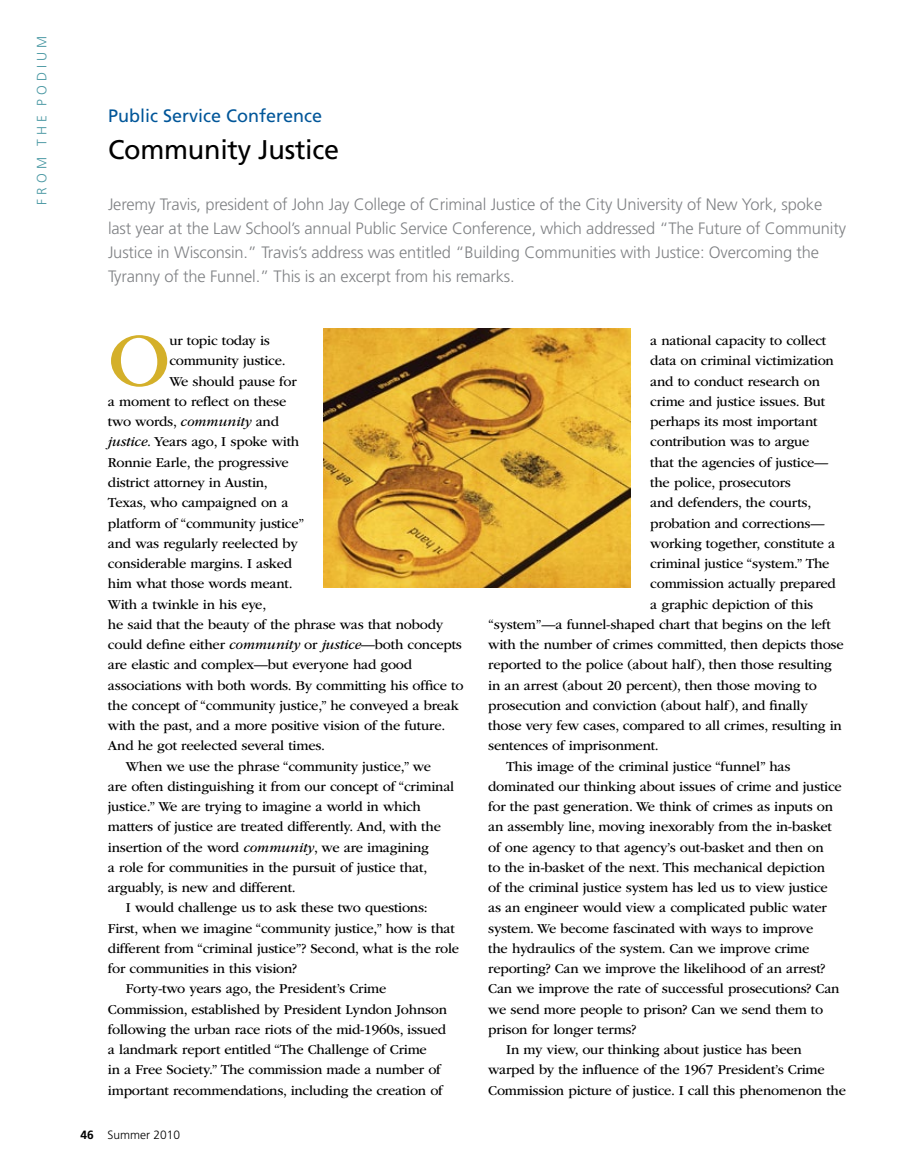
<style>
.page{position:relative;width:918px;height:1175px;background:#fff}
.page>*{position:absolute;margin:0;border:0;box-sizing:border-box;transform-origin:0 0}
.t1{font:79.2px "ITC Garamond Std";color:#d4b02a}
.t2{font:27px "Frutiger";letter-spacing:-.01em;color:#000}
.t3{font:18px "Frutiger";color:#005699}
.t4{font:300 16.5px/24px "Frutiger";letter-spacing:-.01em;color:#808285}
.t5{font:14.25px "ITC Garamond Std";letter-spacing:-.015em;color:#000}
.t6{font:300 13.5px "Frutiger";letter-spacing:.3em;color:#4897a2}
.t7{font:300 12px "Frutiger";color:#000}
.s1{font-style:italic}
.s2{font-weight:700}
</style>
<div class="page">
<img style="left:324px;top:328px;width:306px;height:259px">
<p class="t6" style="left:34px;top:205px;width:170px;rotate:-90deg">From The Podiu m</p>
<p class="t3" style="left:108px;top:105px;width:216px">Public Service Conference</p>
<h2 class="t2" style="left:108px;top:134px;width:233px">Community Justice</h2>
<p class="t4" style="left:108px;top:192px;width:739px">Jeremy Travis, president of John Jay College of Criminal Justice of the City University of New York, spoke last year at the Law School’s annual Public Service Conference, which addressed “The Future of Community Justice in Wisconsin.” Travis’s address was entitled “Building Communities with Justice: Overcoming the Tyranny of the Funnel.” This is an excerpt from his remarks.</p>
<h1 class="t1" style="left:108px;top:317px;width:64px">O</h1>
<p class="t5" style="left:169px;top:333px;width:102px">ur topic today is</p>
<p class="t5" style="left:169px;top:353px;width:118px">community justice.</p>
<p class="t5" style="left:169px;top:373px;width:129px">We should pause for</p>
<p class="t5" style="left:108px;top:394px;width:180px">a moment to reflect on these</p>
<p class="t5" style="left:108px;top:414px;width:172px">two words, <span class="s1">community</span> and</p>
<p class="t5" style="left:108px;top:434px;width:193px"><span class="s1">justice</span>. Years ago, I spoke with</p>
<p class="t5" style="left:108px;top:454px;width:182px">Ronnie Earle, the progressive</p>
<p class="t5" style="left:108px;top:475px;width:161px">district attorney in Austin,</p>
<p class="t5" style="left:108px;top:495px;width:182px">Texas, who campaigned on a</p>
<p class="t5" style="left:108px;top:515px;width:198px">platform of “community justice”</p>
<p class="t5" style="left:108px;top:535px;width:191px">and was regularly reelected by</p>
<p class="t5" style="left:108px;top:556px;width:185px">considerable margins. I asked</p>
<p class="t5" style="left:108px;top:576px;width:186px">him what those words meant.</p>
<p class="t5" style="left:108px;top:596px;width:160px">With a twinkle in his eye,</p>
<p class="t5" style="left:108px;top:616px;width:337px">he said that the beauty of the phrase was that nobody</p>
<p class="t5" style="left:108px;top:637px;width:356px">could define either <span class="s1">community</span> or <span class="s1">justice</span>—both concepts</p>
<p class="t5" style="left:108px;top:657px;width:306px">are elastic and complex—but everyone had good</p>
<p class="t5" style="left:108px;top:677px;width:357px">associations with both words. By committing his office to</p>
<p class="t5" style="left:108px;top:697px;width:353px">the concept of “community justice,” he conveyed a break</p>
<p class="t5" style="left:108px;top:718px;width:339px">with the past, and a more positive vision of the future.</p>
<p class="t5" style="left:108px;top:738px;width:219px">And he got reelected several times.</p>
<p class="t5" style="left:126px;top:758px;width:307px">When we use the phrase “community justice,” we</p>
<p class="t5" style="left:108px;top:778px;width:348px">are often distinguishing it from our concept of “criminal</p>
<p class="t5" style="left:108px;top:799px;width:314px">justice.” We are trying to imagine a world in which</p>
<p class="t5" style="left:108px;top:819px;width:334px">matters of justice are treated differently. And, with the</p>
<p class="t5" style="left:108px;top:839px;width:322px">insertion of the word <span class="s1">community</span>, we are imagining</p>
<p class="t5" style="left:108px;top:859px;width:321px">a role for communities in the pursuit of justice that,</p>
<p class="t5" style="left:108px;top:880px;width:189px">arguably, is new and different.</p>
<p class="t5" style="left:126px;top:900px;width:303px">I would challenge us to ask these two questions:</p>
<p class="t5" style="left:108px;top:920px;width:348px">First, when we imagine “community justice,” how is that</p>
<p class="t5" style="left:108px;top:940px;width:353px">different from “criminal justice”? Second, what is the role</p>
<p class="t5" style="left:108px;top:961px;width:191px">for communities in this vision?</p>
<p class="t5" style="left:126px;top:981px;width:262px">Forty-two years ago, the President’s Crime</p>
<p class="t5" style="left:108px;top:1001px;width:341px">Commission, established by President Lyndon Johnson</p>
<p class="t5" style="left:108px;top:1021px;width:340px">following the urban race riots of the mid-1960s, issued</p>
<p class="t5" style="left:108px;top:1042px;width:320px">a landmark report entitled “The Challenge of Crime</p>
<p class="t5" style="left:108px;top:1062px;width:334px">in a Free Society.” The commission made a number of</p>
<p class="t5" style="left:108px;top:1082px;width:336px">important recommendations, including the creation of</p>
<p class="t7" style="left:80px;top:1128px;width:101px"><span class="s2">46</span> Summer 2010</p>
<p class="t5" style="left:650px;top:333px;width:178px">a national capacity to collect</p>
<p class="t5" style="left:650px;top:353px;width:185px">data on criminal victimization</p>
<p class="t5" style="left:650px;top:373px;width:171px">and to conduct research on</p>
<p class="t5" style="left:650px;top:394px;width:176px">crime and justice issues. But</p>
<p class="t5" style="left:650px;top:414px;width:169px">perhaps its most important</p>
<p class="t5" style="left:650px;top:434px;width:161px">contribution was to argue</p>
<p class="t5" style="left:650px;top:454px;width:180px">that the agencies of justice—</p>
<p class="t5" style="left:650px;top:475px;width:142px">the police, prosecutors</p>
<p class="t5" style="left:650px;top:495px;width:163px">and defenders, the courts,</p>
<p class="t5" style="left:650px;top:515px;width:176px">probation and corrections—</p>
<p class="t5" style="left:650px;top:535px;width:186px">working together, constitute a</p>
<p class="t5" style="left:650px;top:556px;width:181px">criminal justice “system.” The</p>
<p class="t5" style="left:650px;top:576px;width:187px">commission actually prepared</p>
<p class="t5" style="left:650px;top:596px;width:164px">a graphic depiction of this</p>
<p class="t5" style="left:488px;top:616px;width:344px">“system”—a funnel-shaped chart that begins on the left</p>
<p class="t5" style="left:488px;top:637px;width:357px">with the number of crimes committed, then depicts those</p>
<p class="t5" style="left:488px;top:657px;width:345px">reported to the police (about half), then those resulting</p>
<p class="t5" style="left:488px;top:677px;width:330px">in an arrest (about 20 percent), then those moving to</p>
<p class="t5" style="left:488px;top:697px;width:321px">prosecution and conviction (about half), and finally</p>
<p class="t5" style="left:488px;top:718px;width:355px">those very few cases, compared to all crimes, resulting in</p>
<p class="t5" style="left:488px;top:738px;width:172px">sentences of imprisonment.</p>
<p class="t5" style="left:506px;top:758px;width:286px">This image of the criminal justice “funnel” has</p>
<p class="t5" style="left:488px;top:778px;width:355px">dominated our thinking about issues of crime and justice</p>
<p class="t5" style="left:488px;top:798px;width:346px">for the past generation. We think of crimes as inputs on</p>
<p class="t5" style="left:488px;top:819px;width:345px">an assembly line, moving inexorably from the in-basket</p>
<p class="t5" style="left:488px;top:839px;width:337px">of one agency to that agency’s out-basket and then on</p>
<p class="t5" style="left:488px;top:859px;width:338px">to the in-basket of the next. This mechanical depiction</p>
<p class="t5" style="left:488px;top:879px;width:341px">of the criminal justice system has led us to view justice</p>
<p class="t5" style="left:488px;top:900px;width:340px">as an engineer would view a complicated public water</p>
<p class="t5" style="left:488px;top:920px;width:327px">system. We become fascinated with ways to improve</p>
<p class="t5" style="left:488px;top:940px;width:323px">the hydraulics of the system. Can we improve crime</p>
<p class="t5" style="left:488px;top:960px;width:339px">reporting? Can we improve the likelihood of an arrest?</p>
<p class="t5" style="left:488px;top:981px;width:353px">Can we improve the rate of successful prosecutions? Can</p>
<p class="t5" style="left:488px;top:1001px;width:337px">we send more people to prison? Can we send them to</p>
<p class="t5" style="left:488px;top:1021px;width:150px">prison for longer terms?</p>
<p class="t5" style="left:506px;top:1041px;width:297px">In my view, our thinking about justice has been</p>
<p class="t5" style="left:488px;top:1062px;width:338px">warped by the influence of the 1967 President’s Crime</p>
<p class="t5" style="left:488px;top:1082px;width:359px">Commission picture of justice. I call this phenomenon the</p>
</div>
